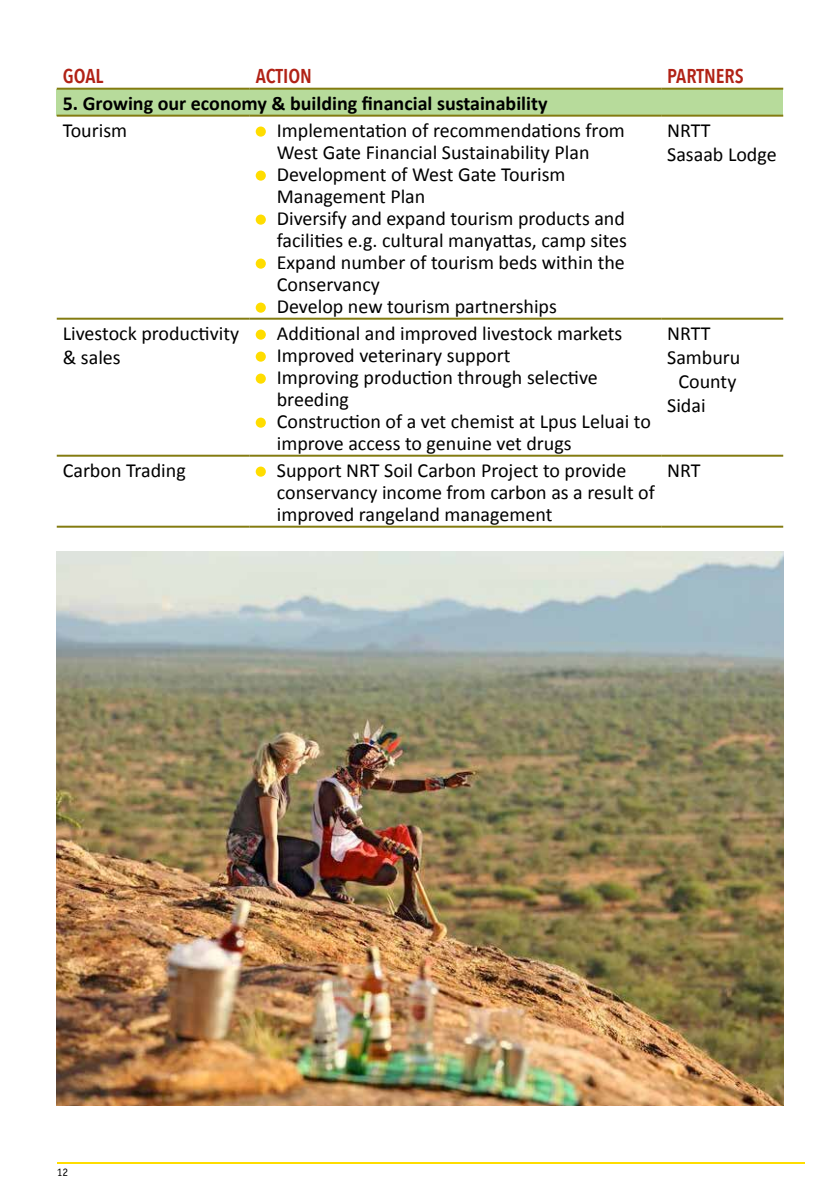
<style>
.page{position:relative;width:840px;height:1191px;background:#fff}
.page>*{position:absolute;margin:0;border:0;box-sizing:border-box;transform-origin:0 0}
.t1{font:20px/22px "Calibri";color:#000}
.t2{font:700 20px "Calibri";color:#000}
.t3{font:600 20px "Avenir Next Condensed";color:#b12216}
.t4{font:11.4px "Officina Sans";color:#000}
</style>
<div class="page">
<hr style="left:57px;top:1162px;width:746px;height:2px;background:#fd0">
<svg style="left:57px;top:87px;width:725px;height:1px"></svg>
<div style="left:57px;top:89px;width:725px;height:27px;background:#b7db9b"></div>
<svg style="left:57px;top:135px;width:725px;height:391px"></svg>
<hr style="left:57px;top:318px;width:192px;height:2px;background:#837b10">
<hr style="left:249px;top:318px;width:411px;height:2px;background:#837b10">
<hr style="left:660px;top:318px;width:122px;height:2px;background:#837b10">
<hr style="left:57px;top:455px;width:192px;height:2px;background:#837b10">
<hr style="left:249px;top:455px;width:411px;height:2px;background:#837b10">
<hr style="left:660px;top:455px;width:122px;height:2px;background:#837b10">
<hr style="left:57px;top:526px;width:192px;height:1px;background:#837b10">
<hr style="left:249px;top:526px;width:411px;height:1px;background:#837b10">
<hr style="left:660px;top:526px;width:122px;height:1px;background:#837b10">
<hr style="left:57px;top:88px;width:192px;height:2px;background:#837b10">
<hr style="left:249px;top:88px;width:411px;height:2px;background:#837b10">
<hr style="left:660px;top:88px;width:122px;height:2px;background:#837b10">
<hr style="left:57px;top:115px;width:192px;height:2px;background:#837b10">
<hr style="left:249px;top:115px;width:411px;height:2px;background:#837b10">
<hr style="left:660px;top:115px;width:122px;height:2px;background:#837b10">
<div style="left:255px;top:126px;width:11px;height:11px;background:#fd0;border-radius:50%"></div>
<div style="left:255px;top:170px;width:11px;height:11px;background:#fd0;border-radius:50%"></div>
<svg style="left:255px;top:214px;width:11px;height:11px"></svg>
<svg style="left:255px;top:258px;width:11px;height:11px"></svg>
<svg style="left:255px;top:302px;width:11px;height:11px"></svg>
<svg style="left:255px;top:329px;width:11px;height:11px"></svg>
<svg style="left:255px;top:351px;width:11px;height:11px"></svg>
<svg style="left:255px;top:373px;width:11px;height:11px"></svg>
<svg style="left:255px;top:417px;width:11px;height:11px"></svg>
<svg style="left:255px;top:466px;width:11px;height:11px"></svg>
<img style="left:57px;top:552px;width:726px;height:554px">
<p class="t3" style="left:63px;top:58px;width:42px">GOAL</p>
<p class="t3" style="left:255px;top:58px;width:58px">ACTION</p>
<p class="t3" style="left:666px;top:58px;width:78px">PARTNERS</p>
<p class="t2" style="left:63px;top:90px;width:486px">5. Growing our economy &amp; building financial sustainability</p>
<p class="t1" style="left:63px;top:119px;width:66px">Tourism</p>
<p class="t1" style="left:277px;top:119px;width:351px">Implementation of recommendations from West Gate Financial Sustainability Plan Development of West Gate Tourism Management Plan<br>Diversify and expand tourism products and facilities e.g. cultural manyattas, camp sites Expand number of tourism beds within the Conservancy<br>Develop new tourism partnerships</p>
<p class="t1" style="left:666px;top:118px;width:111px;line-height:24px">NRTT<br>Sasaab Lodge</p>
<p class="t1" style="left:63px;top:321px;width:178px;line-height:24px">Livestock productivity &amp; sales</p>
<p class="t1" style="left:277px;top:322px;width:375px">Additional and improved livestock markets Improved veterinary support<br>Improving production through selective breeding<br>Construction of a vet chemist at Lpus Leluai to improve access to genuine vet drugs</p>
<p class="t1" style="left:666px;top:322px;width:45px">NRTT</p>
<p class="t1" style="left:666px;top:346px;width:75px">Samburu</p>
<p class="t1" style="left:678px;top:370px;width:59px">County</p>
<p class="t1" style="left:666px;top:394px;width:40px">Sidai</p>
<p class="t1" style="left:63px;top:459px;width:124px">Carbon Trading</p>
<p class="t1" style="left:277px;top:459px;width:379px">Support NRT Soil Carbon Project to provide conservancy income from carbon as a result of improved rangeland management</p>
<p class="t1" style="left:666px;top:459px;width:35px">NRT</p>
<p class="t4" style="left:57px;top:1166px;width:13px">12</p>
</div>
